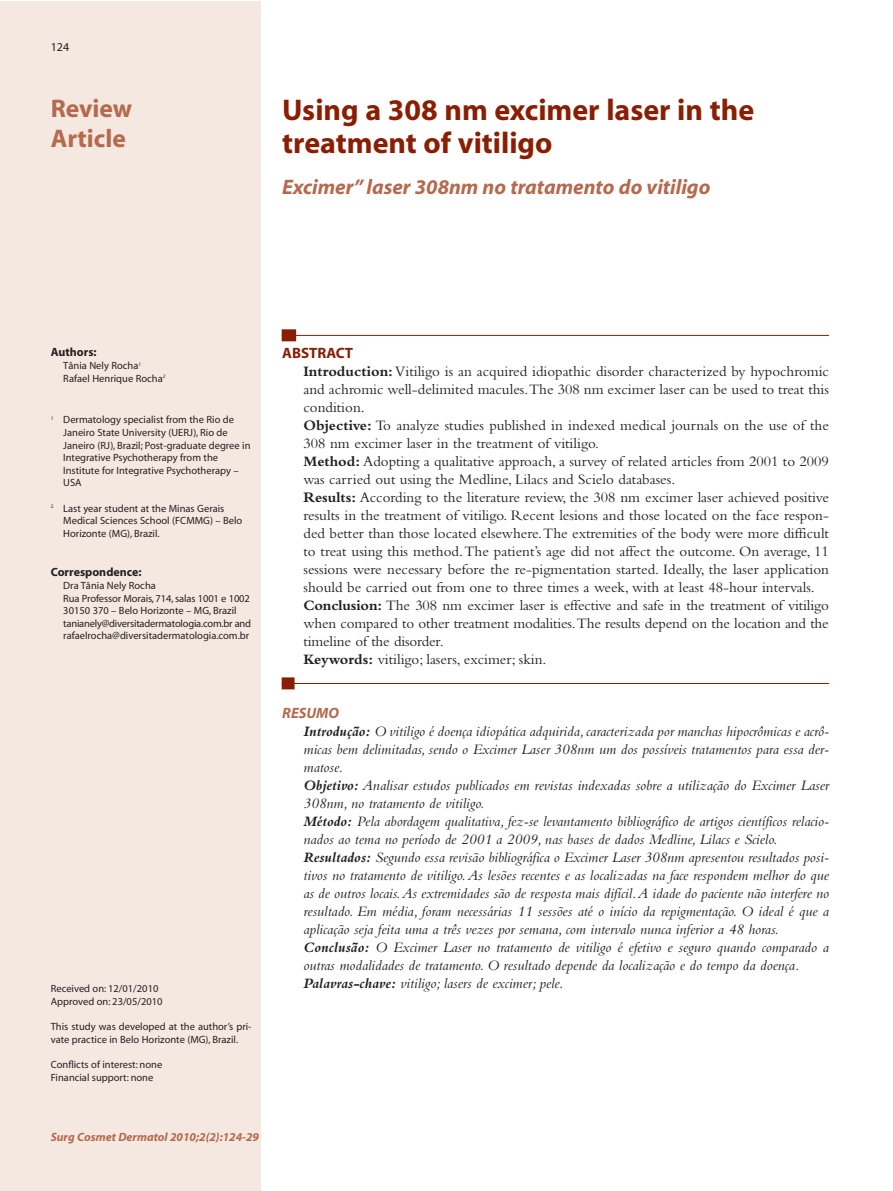
<style>
.page{position:relative;width:893px;height:1191px;background:#fff}
.page>*{position:absolute;margin:0;border:0;box-sizing:border-box;transform-origin:0 0}
.t1{font:700 30px/33px "Myriad";color:#8a1e03}
.t2{font:700 25.5px/30px "Myriad";color:#b5694d}
.t3{font:italic 700 21px "Myriad";color:#b5694d}
.t4{font:15px/18px "Bembo";color:#231f20}
.t5{font:italic 15px/18px "Bembo";color:#231f20}
.t6{font:700 15px "Myriad";color:#8a1e03}
.t7{font:italic 700 15px "Myriad";color:#b5694d}
.t8{font:italic 700 12px "Myriad";color:#b5694d}
.t9{font:700 12px "Myriad";color:#231f20}
.t10{font:12px "Myriad";color:#231f20}
.t11{font:10.5px/12.6px "Myriad";color:#231f20}
.s1{font-weight:700}
</style>
<div class="page">
<div style="left:0;top:1px;width:261px;height:1190px;background:#f5e8e1"></div>
<hr style="left:282px;top:335px;width:547px;height:1px;background:#8a1e03">
<div style="left:282px;top:329px;width:14px;height:12px;background:#8a1e03"></div>
<hr style="left:282px;top:683px;width:547px;height:1px;background:#8a1e03">
<div style="left:282px;top:677px;width:13px;height:12px;background:#8a1e03"></div>
<p class="t10" style="left:51px;top:42px;width:20px">124</p>
<h2 class="t2" style="left:51px;top:95px;width:83px">Review<br>Article</h2>
<h1 class="t1" style="left:282px;top:96px;width:473px">Using a 308 nm excimer laser in the treatment of vitiligo</h1>
<h3 class="t3" style="left:282px;top:179px;width:430px">Excimer” laser 308nm no tratamento do vitiligo</h3>
<p class="t9" style="left:51px;top:347px;width:47px">Authors:</p>
<p class="t11" style="left:63px;top:360px;width:104px">Tânia Nely Rocha<sup>1<br></sup>Rafael Henrique Rocha<sup>2</sup></p>
<p class="t11" style="left:63px;top:414px;width:189px;text-indent:-12px"><sup>1</sup> Dermatology specialist from the Rio de Janeiro State University (UERJ), Rio de Janeiro (RJ), Brazil; Post-graduate degree in Integrative Psychotherapy from the Institute for Integrative Psychotherapy – USA</p>
<p class="t11" style="left:63px;top:502px;width:181px;text-indent:-12px"><sup>2</sup> Last year student at the Minas Gerais<br>Medical Sciences School (FCMMG) – Belo<br>Horizonte (MG), Brazil.</p>
<p class="t9" style="left:51px;top:567px;width:92px">Correspondence:</p>
<p class="t11" style="left:63px;top:580px;width:189px">Dra Tânia Nely Rocha<br>Rua Professor Morais, 714, salas 1001 e 1002<br>30150 370 – Belo Horizonte – MG, Brazil tanianely@diversitadermatologia.com.br and rafaelrocha@diversitadermatologia.com.br</p>
<p class="t11" style="left:51px;top:983px;width:113px">Received on: 12/01/2010<br>Approved on: 23/05/2010</p>
<p class="t11" style="left:51px;top:1021px;width:202px">This study was developed at the author’s pri&shy;vate practice in Belo Horizonte (MG), Brazil.</p>
<p class="t11" style="left:51px;top:1059px;width:113px">Conflicts of interest: none<br>Financial support: none</p>
<p class="t8" style="left:51px;top:1132px;width:210px">Surg Cosmet Dermatol 2010;2(2):124-29</p>
<p class="t6" style="left:282px;top:347px;width:72px">ABSTRACT</p>
<p class="t4" style="left:303px;top:364px;width:527px"><span class="s1">Introduction:</span>Vitiligo is an acquired idiopathic disorder characterized by hypochromic and achromic well-delimited macules.The 308 nm excimer laser can be used to treat this condition.<br><span class="s1">Objective:</span> To analyze studies published in indexed medical journals on the use of the 308 nm excimer laser in the treatment of vitiligo.<br><span class="s1">Method:</span> Adopting a qualitative approach, a survey of related articles from 2001 to 2009 was carried out using the Medline, Lilacs and Scielo databases.<br><span class="s1">Results:</span> According to the literature review, the 308 nm excimer laser achieved positive results in the treatment of vitiligo. Recent lesions and those located on the face respon&shy;ded better than those located elsewhere.The extremities of the body were more difficult to treat using this method.The patient’s age did not affect the outcome. On average, 11 sessions were necessary before the re-pigmentation started. Ideally, the laser application should be carried out from one to three times a week, with at least 48-hour intervals.<br><span class="s1">Conclusion:</span> The 308 nm excimer laser is effective and safe in the treatment of vitiligo when compared to other treatment modalities.The results depend on the location and the timeline of the disorder.<br><span class="s1">Keywords:</span> vitiligo; lasers, excimer; skin.</p>
<p class="t7" style="left:282px;top:707px;width:58px">RESUMO</p>
<p class="t5" style="left:303px;top:724px;width:527px"><span class="s1">Introdução:</span> O vitiligo é doença idiopática adquirida,caracterizada por manchas hipocrômicas e acrô&shy;micas bem delimitadas, sendo o Excimer Laser 308nm um dos possíveis tratamentos para essa der&shy;matose.<br><span class="s1">Objetivo:</span> Analisar estudos publicados em revistas indexadas sobre a utilização do Excimer Laser 308nm, no tratamento de vitiligo.<br><span class="s1">Método:</span> Pela abordagem qualitativa, fez-se levantamento bibliográfico de artigos científicos relacio&shy;nados ao tema no período de 2001 a 2009, nas bases de dados Medline, Lilacs e Scielo.<br><span class="s1">Resultados:</span> Segundo essa revisão bibliográfica o Excimer Laser 308nm apresentou resultados posi&shy;tivos no tratamento de vitiligo.As lesões recentes e as localizadas na face respondem melhor do que as de outros locais.As extremidades são de resposta mais difícil.A idade do paciente não interfere no resultado. Em média, foram necessárias 11 sessões até o início da repigmentação. O ideal é que a aplicação seja feita uma a três vezes por semana, com intervalo nunca inferior a 48 horas.<br><span class="s1">Conclusão:</span> O Excimer Laser no tratamento de vitiligo é efetivo e seguro quando comparado a outras modalidades de tratamento. O resultado depende da localização e do tempo da doença.<br><span class="s1">Palavras-chave:</span> vitiligo; lasers de excimer; pele.</p>
</div>
